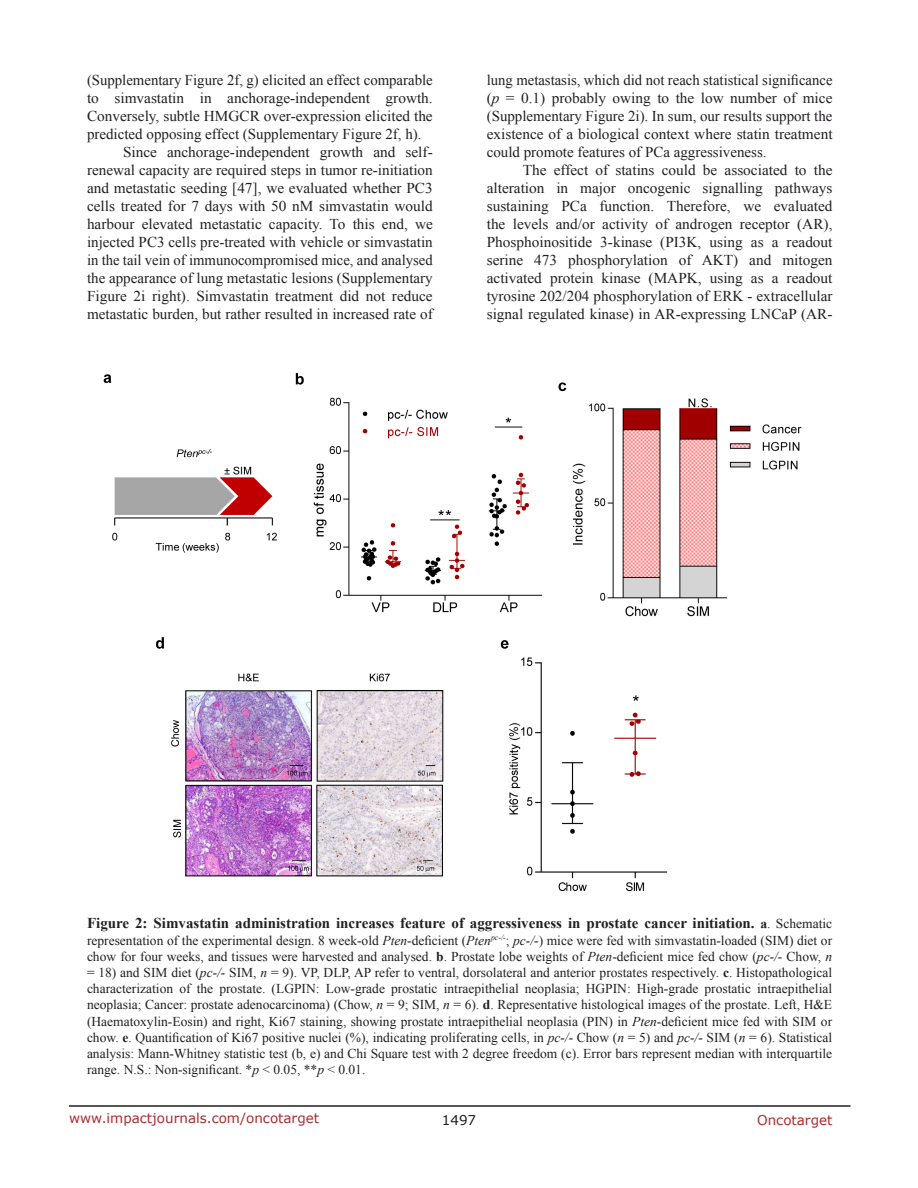
<style>
.page{position:relative;width:918px;height:1188px;background:#fff}
.page>*{position:absolute;margin:0;border:0;box-sizing:border-box;transform-origin:0 0}
.BodyText{font:15px/18px "Times New Roman";color:#221f22;text-align:justify}
.FigureText{font:700 15px "Times New Roman";color:#221f22}
.FigureText-2{font:13.5px/16.2px "Times New Roman";color:#221f22;text-align:justify}
.t1{font:13.5px "Verdana";color:#ac2b31}
.t2{font:13.5px "Verdana";color:#221f22}
.s1{font-style:italic}
.s2{font-size:13.5px}
.s3{font-weight:400;font-size:13.5px}
.s4{font-weight:700}
</style>
<div class="page">
<hr style="left:69px;top:1105px;width:781px;height:2px;background:#231f20">
<img style="left:103px;top:372px;width:699px;height:520px">
<p class="BodyText" style="left:87px;top:71px;width:347px">(Supplementary Figure 2f, g) elicited an effect comparable to simvastatin in anchorage-independent growth.<br>Conversely, subtle HMGCR over-expression elicited the predicted opposing effect (Supplementary Figure 2f, h).</p>
<p class="BodyText" style="left:87px;top:143px;width:347px;text-indent:36px">Since anchorage-independent growth and self&shy;renewal capacity are required steps in tumor re-initiation and metastatic seeding [47], we evaluated whether PC3 cells treated for 7 days with 50 nM simvastatin would harbour elevated metastatic capacity. To this end, we injected PC3 cells pre-treated with vehicle or simvastatin in the tail vein of immunocompromised mice, and analysed the appearance of lung metastatic lesions (Supplementary Figure 2i right). Simvastatin treatment did not reduce metastatic burden, but rather resulted in increased rate of</p>
<p class="BodyText" style="left:487px;top:71px;width:347px">lung metastasis, which did not reach statistical significance (<span class="s1">p</span> = 0.1) probably owing to the low number of mice (Supplementary Figure 2i). In sum, our results support the existence of a biological context where statin treatment could promote features of PCa aggressiveness.</p>
<p class="BodyText" style="left:487px;top:161px;width:347px;text-indent:36px">The effect of statins could be associated to the alteration in major oncogenic signalling pathways sustaining PCa function. Therefore, we evaluated the levels and/or activity of androgen receptor (AR), Phosphoinositide 3-kinase (PI3K, using as a readout serine 473 phosphorylation of AKT) and mitogen activated protein kinase (MAPK, using as a readout tyrosine 202/204 phosphorylation of ERK - extracellular signal regulated kinase) in AR-expressing LNCaP (AR-</p>
<p class="FigureText" style="left:87px;top:913px;width:747px">Figure 2: Simvastatin administration increases feature of aggressiveness in prostate cancer initiation. <span class="s2">a</span><span class="s3">. Schematic</span></p>
<p class="FigureText-2" style="left:87px;top:932px;width:747px">representation of the experimental design. 8 week-old <span class="s1">Pten</span>-deficient (<span class="s1">Pten</span><sup>pc-/-</sup>; <span class="s1">pc-/-</span>) mice were fed with simvastatin-loaded (SIM) diet or chow for four weeks, and tissues were harvested and analysed. <span class="s4">b</span>. Prostate lobe weights of <span class="s1">Pten</span>-deficient mice fed chow (<span class="s1">pc-/-</span> Chow, <span class="s1">n </span>= 18) and SIM diet (<span class="s1">pc-/-</span> SIM, <span class="s1">n</span> = 9). VP, DLP, AP refer to ventral, dorsolateral and anterior prostates respectively. <span class="s4">c</span>. Histopathological characterization of the prostate. (LGPIN: Low-grade prostatic intraepithelial neoplasia; HGPIN: High-grade prostatic intraepithelial neoplasia; Cancer: prostate adenocarcinoma) (Chow, <span class="s1">n</span> = 9; SIM, <span class="s1">n</span> = 6). <span class="s4">d</span>. Representative histological images of the prostate. Left, H&amp;E (Haematoxylin-Eosin) and right, Ki67 staining, showing prostate intraepithelial neoplasia (PIN) in <span class="s1">Pten</span>-deficient mice fed with SIM or chow. <span class="s4">e</span>. Quantification of Ki67 positive nuclei (%), indicating proliferating cells, in <span class="s1">pc-/-</span> Chow (<span class="s1">n</span> = 5) and <span class="s1">pc-/-</span> SIM (<span class="s1">n</span> = 6). Statistical analysis: Mann-Whitney statistic test (b, e) and Chi Square test with 2 degree freedom (c). Error bars represent median with interquartile range. N.S.: Non-significant. *<span class="s1">p</span> &lt; 0.05, **<span class="s1">p</span> &lt; 0.01.</p>
<p class="t1" style="left:69px;top:1109px;width:252px">www.impactjournals.com/oncotarget</p>
<p class="t2" style="left:442px;top:1111px;width:36px">1497</p>
<p class="t1" style="left:757px;top:1111px;width:77px">Oncotarget</p>
</div>
